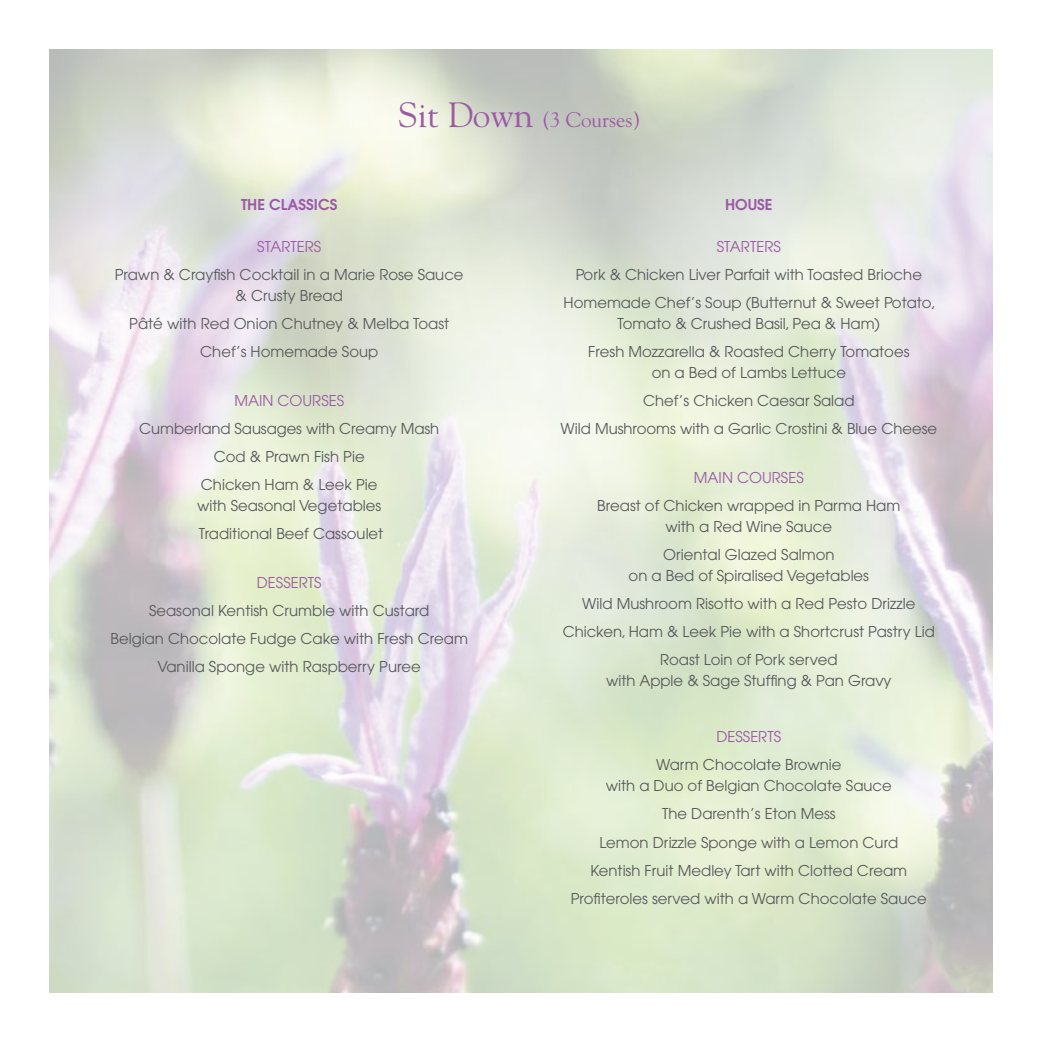
<style>
.page{position:relative;width:1042px;height:1042px;background:#fff}
.page>*{position:absolute;margin:0;border:0;box-sizing:border-box;transform-origin:0 0}
.t1{font:21px "Goudy";color:#9b5ba4}
.t2{font:14.88px/28px "Avant Garde";color:#58595b;text-align:center}
.t3{font:14.88px "Avant Garde";color:#9b5ba4}
.t4{font:600 14.88px "Avant Garde";color:#9b5ba4}
.s1{font-size:35px}
</style>
<div class="page">
<h1 class="t1" style="left:398px;top:106px;width:244px"><span class="s1">Sit Down</span> (3 Courses)</h1>
<p class="t4" style="left:241px;top:195px;width:98px">THE CLASSICS</p>
<p class="t3" style="left:257px;top:238px;width:65px">starters</p>
<p class="t2" style="left:115px;top:264px;width:350px;line-height:21px">Prawn &amp; Crayfish Cocktail in a Marie Rose Sauce &amp; Crusty Bread</p>
<p class="t2" style="left:129px;top:310px;width:321px">Pâté with Red Onion Chutney &amp; Melba Toast<br>Chef’s Homemade Soup</p>
<p class="t3" style="left:234px;top:392px;width:111px">Main courses</p>
<p class="t2" style="left:139px;top:415px;width:302px">Cumberland Sausages with Creamy Mash<br>Cod &amp; Prawn Fish Pie<br>Chicken Ham &amp; Leek Pie</p>
<p class="t2" style="left:197px;top:492px;width:188px;text-align:left">with Seasonal Vegetables<br>Traditional Beef Cassoulet</p>
<p class="t3" style="left:257px;top:574px;width:66px">desserts</p>
<p class="t2" style="left:110px;top:597px;width:359px">Seasonal Kentish Crumble with Custard<br>Belgian Chocolate Fudge Cake with Fresh Cream<br>Vanilla Sponge with Raspberry Puree</p>
<p class="t4" style="left:725px;top:195px;width:49px">HOUSE</p>
<p class="t3" style="left:717px;top:238px;width:65px">starters</p>
<p class="t2" style="left:563px;top:261px;width:374px">Pork &amp; Chicken Liver Parfait with Toasted Brioche<br>Homemade Chef’s Soup (Butternut &amp; Sweet Potato,</p>
<p class="t2" style="left:588px;top:310px;width:323px">Tomato &amp; Crushed Basil, Pea &amp; Ham)<br>Fresh Mozzarella &amp; Roasted Cherry Tomatoes</p>
<p class="t2" style="left:560px;top:359px;width:378px">on a Bed of Lambs Lettuce<br>Chef’s Chicken Caesar Salad<br>Wild Mushrooms with a Garlic Crostini &amp; Blue Cheese</p>
<p class="t3" style="left:694px;top:469px;width:111px">Main courses</p>
<p class="t2" style="left:597px;top:495px;width:305px;line-height:21px">Breast of Chicken wrapped in Parma Ham with a Red Wine Sauce</p>
<p class="t2" style="left:628px;top:544px;width:242px;line-height:21px">Oriental Glazed Salmon<br>on a Bed of Spiralised Vegetables</p>
<p class="t2" style="left:563px;top:590px;width:374px">Wild Mushroom Risotto with a Red Pesto Drizzle<br>Chicken, Ham &amp; Leek Pie with a Shortcrust Pastry Lid<br>Roast Loin of Pork served</p>
<p class="t2" style="left:606px;top:667px;width:287px">with Apple &amp; Sage Stuffing &amp; Pan Gravy</p>
<p class="t3" style="left:716px;top:728px;width:66px">desserts</p>
<p class="t2" style="left:606px;top:754px;width:288px;line-height:21px">Warm Chocolate Brownie<br>with a Duo of Belgian Chocolate Sauce</p>
<p class="t2" style="left:571px;top:800px;width:357px">The Darenth’s Eton Mess<br>Lemon Drizzle Sponge with a Lemon Curd<br>Kentish Fruit Medley Tart with Clotted Cream Profiteroles served with a Warm Chocolate Sauce</p>
</div>
